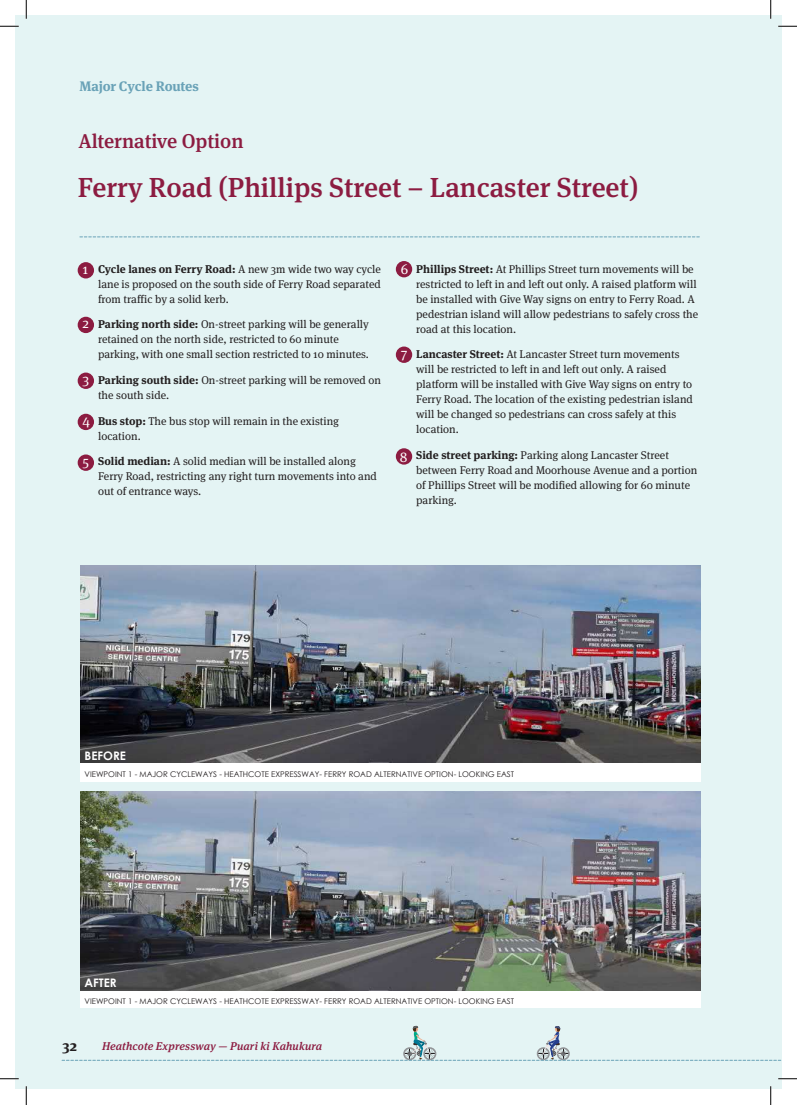
<style>
.page{position:relative;width:797px;height:1105px;background:#fff}
.page>*{position:absolute;margin:0;border:0;box-sizing:border-box;transform-origin:0 0}
.t1{font:500 27.5px "Meta Serif Pro";color:#8c1c41}
.t2{font:500 20px "Meta Serif Pro";color:#8c1c41}
.t3{font:700 15px "Meta Serif Pro";color:#231f20}
.Bullet_points_in_tex{font:14.25px "Meta Serif Pro";color:#fff}
.t4{font:700 13.75px "Meta Serif Pro";letter-spacing:-.015em;color:#69a2b7}
.t5{font:700 11.75px "Century Gothic";color:#fff}
.Map_body_text{font:11.25px/15px "Meta Serif Pro";color:#231f20}
.t6{font:italic 500 11.25px "Meta Serif Pro";letter-spacing:.01em;color:#8c1c41}
.t7{font:7.88px "Century Gothic";color:#231f20}
.s1{font-weight:700}
</style>
<div class="page">
<div style="left:16px;top:16px;width:754px;height:1073px;background:#e4f4f4"></div>
<div style="left:770px;top:16px;width:11px;height:1073px;background:#e4f4f4"></div>
<svg style="left:62px;top:1025px;width:719px;height:36px"></svg>
<svg style="left:80px;top:236px;width:619px;height:1px"></svg>
<div style="left:78px;top:262px;width:16px;height:16px;background:#8c1c41;border-radius:50%"></div>
<div style="left:78px;top:373px;width:16px;height:16px;background:#8c1c41;border-radius:50%"></div>
<div style="left:78px;top:317px;width:16px;height:16px;background:#8c1c41;border-radius:50%"></div>
<div style="left:78px;top:414px;width:16px;height:16px;background:#8c1c41;border-radius:50%"></div>
<div style="left:78px;top:454px;width:16px;height:17px;background:#8c1c41;border-radius:50%"></div>
<div style="left:396px;top:261px;width:16px;height:16px;background:#8c1c41;border-radius:50%"></div>
<div style="left:396px;top:346px;width:16px;height:17px;background:#8c1c41;border-radius:50%"></div>
<div style="left:396px;top:448px;width:16px;height:17px;background:#8c1c41;border-radius:50%"></div>
<div style="left:80px;top:792px;width:620px;height:216px;background:#fff"></div>
<img style="left:80px;top:792px;width:620px;height:198px">
<div style="left:80px;top:565px;width:620px;height:217px;background:#fff"></div>
<img style="left:80px;top:565px;width:620px;height:198px">
<svg style="left:0;top:25px;width:19px;height:2px"></svg>
<svg style="left:778px;top:25px;width:19px;height:2px"></svg>
<svg style="left:0;top:1078px;width:19px;height:1px"></svg>
<svg style="left:778px;top:1078px;width:19px;height:1px"></svg>
<svg style="left:25px;top:0;width:2px;height:19px"></svg>
<svg style="left:25px;top:1086px;width:2px;height:19px"></svg>
<svg style="left:770px;top:0;width:1px;height:19px"></svg>
<svg style="left:770px;top:1086px;width:1px;height:19px"></svg>
<p class="t4" style="left:79px;top:75px;width:121px">Major Cycle Routes</p>
<p class="t2" style="left:78px;top:126px;width:167px">Alternative Option</p>
<p class="t1" style="left:78px;top:166px;width:562px">Ferry Road (Phillips Street – Lancaster Street)</p>
<p class="Bullet_points_in_tex" style="left:82px;top:258px;width:7px">1</p>
<p class="Bullet_points_in_tex" style="left:82px;top:313px;width:8px">2</p>
<p class="Bullet_points_in_tex" style="left:82px;top:369px;width:8px">3</p>
<p class="Bullet_points_in_tex" style="left:82px;top:410px;width:9px">4</p>
<p class="Bullet_points_in_tex" style="left:82px;top:451px;width:8px">5</p>
<p class="Map_body_text" style="left:98px;top:261px;width:284px;text-align:justify"><span class="s1">Cycle lanes on Ferry Road:</span> A new 3m wide two way cycle lane is proposed on the south side of Ferry Road separated from traffic by a solid kerb.</p>
<p class="Map_body_text" style="left:98px;top:316px;width:272px"><span class="s1">Parking north side:</span> On-street parking will be generally retained on the north side, restricted to 60 minute parking, with one small section restricted to 10 minutes.</p>
<p class="Map_body_text" style="left:98px;top:372px;width:284px"><span class="s1">Parking south side:</span> On-street parking will be removed on the south side.</p>
<p class="Map_body_text" style="left:98px;top:413px;width:242px"><span class="s1">Bus stop:</span> The bus stop will remain in the existing location.</p>
<p class="Map_body_text" style="left:98px;top:453px;width:280px"><span class="s1">Solid median:</span> A solid median will be installed along<br>Ferry Road, restricting any right turn movements into and out of entrance ways.</p>
<p class="Bullet_points_in_tex" style="left:400px;top:259px;width:9px">6</p>
<p class="Bullet_points_in_tex" style="left:400px;top:343px;width:8px">7</p>
<p class="Bullet_points_in_tex" style="left:400px;top:446px;width:9px">8</p>
<p class="Map_body_text" style="left:416px;top:261px;width:283px"><span class="s1">Phillips Street:</span> At Phillips Street turn movements will be restricted to left in and left out only. A raised platform will be installed with Give Way signs on entry to Ferry Road. A pedestrian island will allow pedestrians to safely cross the road at this location.</p>
<p class="Map_body_text" style="left:416px;top:346px;width:278px"><span class="s1">Lancaster Street:</span> At Lancaster Street turn movements will be restricted to left in and left out only. A raised platform will be installed with Give Way signs on entry to Ferry Road. The location of the existing pedestrian island will be changed so pedestrians can cross safely at this location.</p>
<p class="Map_body_text" style="left:416px;top:447px;width:282px"><span class="s1">Side street parking:</span> Parking along Lancaster Street between Ferry Road and Moorhouse Avenue and a portion of Phillips Street will be modified allowing for 60 minute parking.</p>
<p class="t5" style="left:85px;top:751px;width:43px">BEFORE</p>
<p class="t7" style="left:85px;top:769px;width:431px">VIEWPOINT 1 - MAJOR CYCLEWAYS - HEATHCOTE EXPRESSWAY- FERRY ROAD ALTERNATIVE OPTION- LOOKING EAST</p>
<p class="t5" style="left:85px;top:978px;width:34px">AFTER</p>
<p class="t7" style="left:85px;top:995px;width:431px">VIEWPOINT 1 - MAJOR CYCLEWAYS - HEATHCOTE EXPRESSWAY- FERRY ROAD ALTERNATIVE OPTION- LOOKING EAST</p>
<h3 class="t3" style="left:62px;top:1034px;width:16px">32</h3>
<p class="t6" style="left:102px;top:1037px;width:222px">Heathcote Expressway — Puari ki Kahukura</p>
</div>
